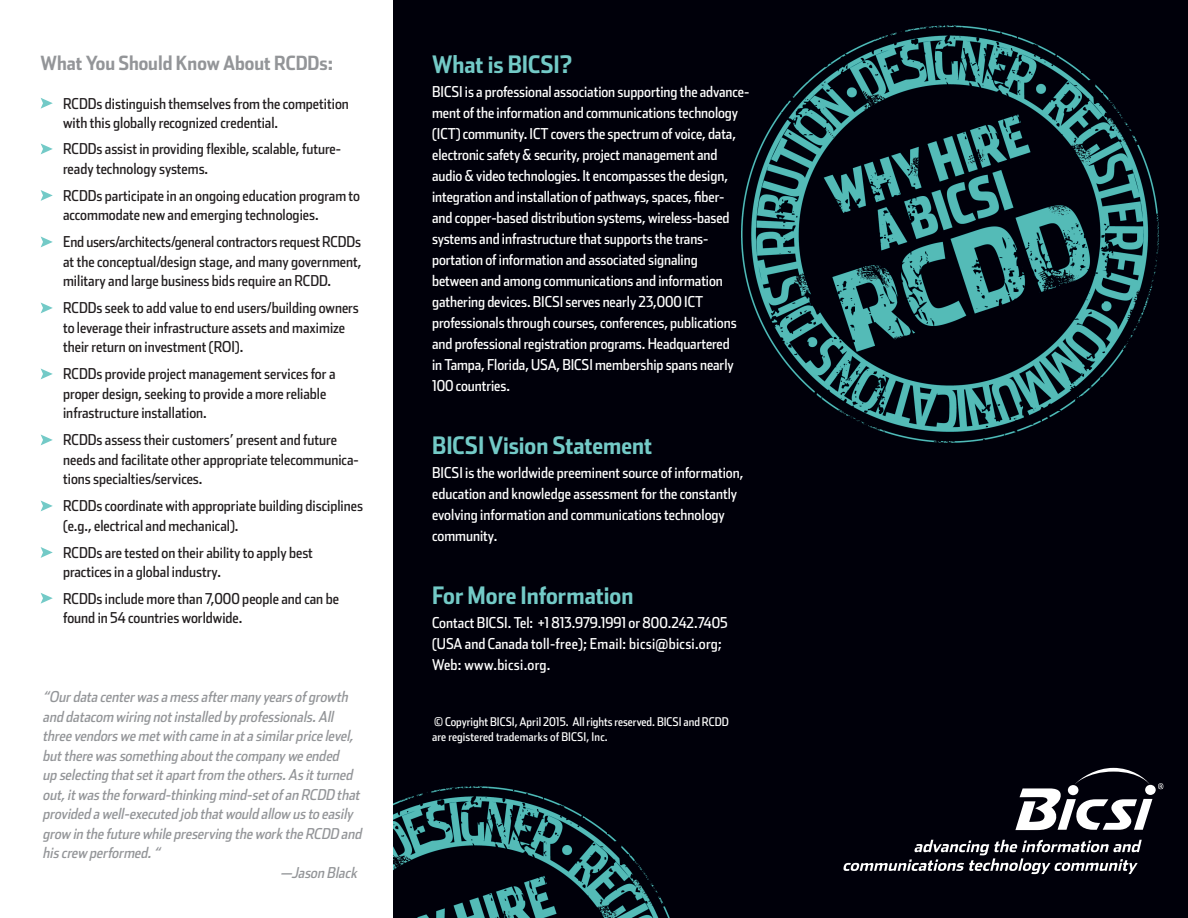
<style>
.page{position:relative;width:1188px;height:918px;background:#fff}
.page>*{position:absolute;margin:0;border:0;box-sizing:border-box;transform-origin:0 0}
.t1{font:700 24px "Stainless Cond";color:#73cac7}
.t2{font:700 19.5px "Stainless Cond";color:#939598}
.t3{font:15px/21px "Stainless Cond";letter-spacing:-.005em;color:#fff}
.t4{font:15px/19.5px "Stainless Cond";color:#231f20}
.t5{font:italic 15px/19.5px "Stainless Cond";color:#939598}
.t6{font:12px/15px "Stainless Cond";color:#fff}
</style>
<div class="page">
<div style="left:686px;top:823px;width:502px;height:95px;background:#00000a"></div>
<img style="left:394px;top:0;width:794px;height:823px">
<img style="left:394px;top:765px;width:292px;height:153px">
<svg style="left:41px;top:98px;width:12px;height:11px"></svg>
<svg style="left:41px;top:144px;width:12px;height:10px"></svg>
<svg style="left:41px;top:190px;width:12px;height:11px"></svg>
<svg style="left:41px;top:237px;width:12px;height:10px"></svg>
<svg style="left:41px;top:303px;width:12px;height:10px"></svg>
<svg style="left:41px;top:369px;width:12px;height:10px"></svg>
<svg style="left:41px;top:435px;width:12px;height:10px"></svg>
<svg style="left:41px;top:501px;width:12px;height:10px"></svg>
<svg style="left:41px;top:547px;width:12px;height:11px"></svg>
<svg style="left:41px;top:593px;width:12px;height:11px"></svg>
<svg style="left:843px;top:840px;width:299px;height:34px;background:#3b3b42"></svg>
<div style="left:1145px;top:785px;width:11px;height:10px;background:#fff;border-radius:50%"></div>
<svg style="left:1015px;top:768px;width:137px;height:62px"></svg>
<svg style="left:1158px;top:783px;width:5px;height:6px"></svg>
<p class="t2" style="left:41px;top:51px;width:294px">What You Should Know About RCDDs:</p>
<p class="t4" style="left:63px;top:93px;width:287px">RCDDs distinguish themselves from the competition with this globally recognized credential.</p>
<p class="t4" style="left:63px;top:139px;width:280px">RCDDs assist in providing flexible, scalable, future&shy;ready technology systems.</p>
<p class="t4" style="left:63px;top:185px;width:298px">RCDDs participate in an ongoing education program to accommodate new and emerging technologies.</p>
<p class="t4" style="left:63px;top:232px;width:300px;text-align:justify">End users/architects/general contractors request RCDDs at the conceptual/design stage, and many government, military and large business bids require an RCDD.</p>
<p class="t4" style="left:63px;top:298px;width:297px">RCDDs seek to add value to end users/building owners to leverage their infrastructure assets and maximize their return on investment (ROI).</p>
<p class="t4" style="left:63px;top:364px;width:274px">RCDDs provide project management services for a</p>
<p class="t4" style="left:63px;top:383px;width:265px">proper design, seeking to provide a more reliable</p>
<p class="t4" style="left:63px;top:403px;width:145px">infrastructure installation.</p>
<p class="t4" style="left:63px;top:430px;width:297px">RCDDs assess their customers’ present and future needs and facilitate other appropriate telecommunica-</p>
<p class="t4" style="left:63px;top:469px;width:141px">tions specialties/services.</p>
<p class="t4" style="left:63px;top:496px;width:301px">RCDDs coordinate with appropriate building disciplines (e.g., electrical and mechanical).</p>
<p class="t4" style="left:63px;top:542px;width:251px">RCDDs are tested on their ability to apply best</p>
<p class="t4" style="left:63px;top:562px;width:159px">practices in a global industry.</p>
<p class="t4" style="left:63px;top:588px;width:277px">RCDDs include more than 7,000 people and can be found in 54 countries worldwide.</p>
<p class="t5" style="left:43px;top:687px;width:324px">“Ourdata centerwasa messaftermany yearsofgrowth and datacom wiring notinstalled by professionals.All three vendorswe metwith came in ata similarprice level, butthere wassomething aboutthe company we ended<br>up selecting thatsetitapartfrom the others.Asitturned out,itwasthe forward-thinking mind-setofan RCDD that provided a well-executed job thatwould allow usto easily grow in the future while preserving the work the RCDD and</p>
<p class="t5" style="left:43px;top:843px;width:122px">hiscrew performed.“</p>
<p class="t5" style="left:280px;top:862px;width:81px">—Jason Black</p>
<p class="t1" style="left:432px;top:50px;width:142px">What is BICSI?</p>
<p class="t3" style="left:432px;top:81px;width:319px">BICSI is a professional association supporting the advance&shy;ment of the information and communications technology (ICT) community. ICT covers the spectrum of voice, data, electronic safety &amp; security, project management and audio &amp; video technologies. It encompasses the design, integration and installation of pathways, spaces, fiber-<br>and copper-based distribution systems, wireless-based systems and infrastructure that supports the trans&shy;portation of information and associated signaling<br>between and among communications and information gathering devices. BICSI serves nearly 23,000 ICT professionals through courses, conferences, publications and professional registration programs. Headquartered<br>in Tampa, Florida, USA, BICSI membership spans nearly 100 countries.</p>
<p class="t1" style="left:432px;top:431px;width:222px">BICSI Vision Statement</p>
<p class="t3" style="left:432px;top:462px;width:313px">BICSI is the worldwide preeminent source of information, education and knowledge assessment for the constantly evolving information and communications technology community.</p>
<p class="t1" style="left:432px;top:581px;width:203px">For More Information</p>
<p class="t3" style="left:432px;top:612px;width:297px">Contact BICSI. Tel: +1 813.979.1991 or 800.242.7405 (USA and Canada toll-free); Email: bicsi@bicsi.org;<br>Web: www.bicsi.org.</p>
<p class="t6" style="left:432px;top:714px;width:298px">© Copyright BICSI, April 2015. All rights reserved. BICSI and RCDD are registered trademarks of BICSI, Inc.</p>
</div>
